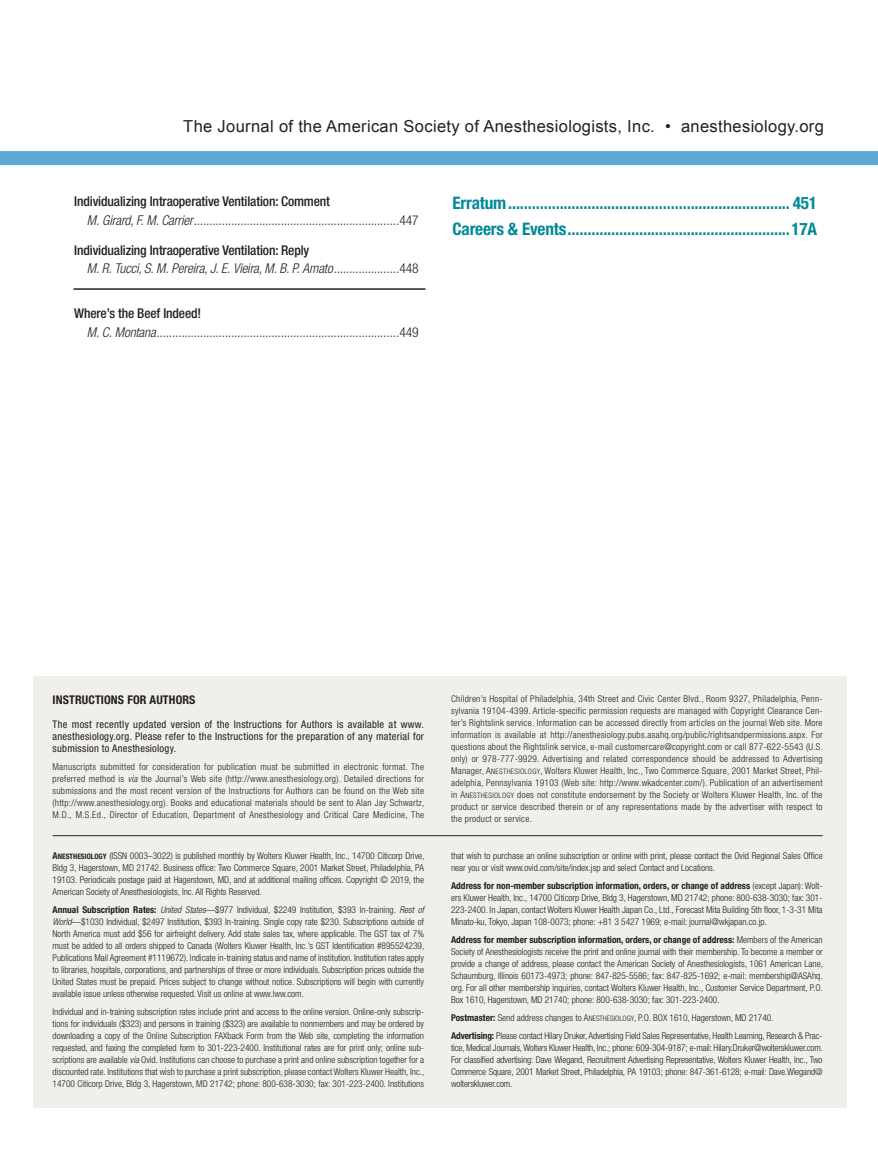
<style>
.page{position:relative;width:878px;height:1175px;background:#fff}
.page>*{position:absolute;margin:0;border:0;box-sizing:border-box;transform-origin:0 0}
.t1{font:700 condensed 17.25px/26.4px "Helvetica Neue LT Std";letter-spacing:-.01em;color:#008a97}
.t2{font:16.5px "Arial";letter-spacing:.02em;color:#231f20}
.t3{font:italic 300 condensed 13.5px/18.8px "Helvetica Neue LT Std";letter-spacing:-.01em;color:#231f20}
.t4{font:700 condensed 12px "Helvetica Neue LT Std";letter-spacing:.01em;color:#231f20}
.t5{font:condensed 10.5px/12px "Helvetica Neue LT Std";letter-spacing:.025em;color:#231f20;text-align:justify}
.t6{font:300 condensed 9.3px/12px "Helvetica Neue LT Std";color:#231f20;text-align:justify}
.s1{font-weight:500;font-style:normal}
.s2{font-style:normal}
.s3{font-style:italic}
.s4{font-family:"Helvetica Neue LT Std Bd Cn SC800";font-weight:400;font-stretch:normal}
.s5{font-family:"Helvetica Neue LT Std Bd Cn SC800";font-weight:400;font-stretch:normal;font-size:7.5px}
.s6{font-weight:700}
.s7{font-family:"Helvetica Neue LT Std Lt Cn SC800";font-weight:400;font-stretch:normal}
.s8{font-family:"Helvetica Neue LT Std Lt Cn SC800";font-weight:400;font-stretch:normal;font-size:7.5px}
</style>
<div class="page">
<svg style="left:0;top:151px;width:878px;height:14px;background:#5caad4"></svg>
<div style="left:33px;top:676px;width:813px;height:431px;background:#f0efeb"></div>
<hr style="left:53px;top:835px;width:769px;height:1px;background:#231f20">
<hr style="left:73px;top:288px;width:352px;height:2px;background:#231f20">
<h2 class="t2" style="left:183px;top:116px;width:642px">The Journal of the American Society of Anesthesiologists, Inc. • anesthesiology.org</h2>
<h3 class="t3" style="left:87px;top:192px;width:333px;text-indent:-13px"><span class="s1">Individualizing Intraoperative Ventilation: Comment<br></span>M. Girard, F. M. Carrier..................................................................<span class="s2">447</span></h3>
<h3 class="t3" style="left:87px;top:241px;width:333px;text-indent:-13px"><span class="s1">Individualizing Intraoperative Ventilation: Reply<br></span>M. R. Tucci, S. M. Pereira, J. E. Vieira, M. B. P. Amato.....................<span class="s2">448</span></h3>
<h3 class="t3" style="left:87px;top:304px;width:333px;text-indent:-13px"><span class="s1">Where’s the Beef Indeed!<br></span>M. C. Montana..............................................................................<span class="s2">449</span></h3>
<h1 class="t1" style="left:452px;top:189px;width:366px">Erratum....................................................................... 451<br>Careers &amp; Events........................................................17A</h1>
<p class="t4" style="left:53px;top:692px;width:144px">INSTRUCTIONS FOR AUTHORS</p>
<p class="t5" style="left:53px;top:718px;width:373px">The most recently updated version of the Instructions for Authors is available at www. anesthesiology.org. Please refer to the Instructions for the preparation of any material for submission to Anesthesiology.</p>
<p class="t6" style="left:53px;top:761px;width:373px">Manuscripts submitted for consideration for publication must be submitted in electronic format. The preferred method is <span class="s3">via</span> the Journal’s Web site (http://www.anesthesiology.org). Detailed directions for submissions and the most recent version of the Instructions for Authors can be found on the Web site (http://www.anesthesiology.org). Books and educational materials should be sent to Alan Jay Schwartz, M.D., M.S.Ed., Director of Education, Department of Anesthesiology and Critical Care Medicine, The</p>
<p class="t6" style="left:53px;top:849px;width:373px"><span class="s4">A</span><span class="s5">NESTHESIOLOGY</span> (ISSN 0003–3022) is published monthly by Wolters Kluwer Health, Inc., 14700 Citicorp Drive, Bldg 3, Hagerstown, MD 21742. Business office: Two Commerce Square, 2001 Market Street, Philadelphia, PA 19103. Periodicals postage paid at Hagerstown, MD, and at additional mailing offices. Copyright © 2019, the American Society of Anesthesiologists, Inc. All Rights Reserved.</p>
<p class="t6" style="left:53px;top:903px;width:373px"><span class="s6">Annual Subscription Rates:</span> <span class="s3">United States</span>—$977 Individual, $2249 Institution, $393 In-training. <span class="s3">Rest of World</span>—$1030 Individual, $2497 Institution, $393 In-training. Single copy rate $230. Subscriptions outside of North America must add $56 for airfreight delivery. Add state sales tax, where applicable. The GST tax of 7% must be added to all orders shipped to Canada (Wolters Kluwer Health, Inc.’s GST Identification #895524239, Publications Mail Agreement #1119672). Indicate in-training status and name of institution. Institution rates apply to libraries, hospitals, corporations, and partnerships of three or more individuals. Subscription prices outside the United States must be prepaid. Prices subject to change without notice. Subscriptions will begin with currently available issue unless otherwise requested. Visit us online at www.lww.com.</p>
<p class="t6" style="left:53px;top:1005px;width:373px">Individual and in-training subscription rates include print and access to the online version. Online-only subscrip&shy;tions for individuals ($323) and persons in training ($323) are available to nonmembers and may be ordered by downloading a copy of the Online Subscription FAXback Form from the Web site, completing the information requested, and faxing the completed form to 301-223-2400. Institutional rates are for print only; online sub&shy;scriptions are available <span class="s3">via</span> Ovid. Institutions can choose to purchase a print and online subscription together for a discounted rate. Institutions that wish to purchase a print subscription, please contact Wolters Kluwer Health, Inc., 14700 Citicorp Drive, Bldg 3, Hagerstown, MD 21742; phone: 800-638-3030; fax: 301-223-2400. Institutions</p>
<p class="t6" style="left:451px;top:693px;width:373px">Children’s Hospital of Philadelphia, 34th Street and Civic Center Blvd., Room 9327, Philadelphia, Penn&shy;sylvania 19104-4399. Article-specific permission requests are managed with Copyright Clearance Cen&shy;ter’s Rightslink service. Information can be accessed directly from articles on the journal Web site. More information is available at http://anesthesiology.pubs.asahq.org/public/rightsandpermissions.aspx. For questions about the Rightslink service, e-mail customercare@copyright.com or call 877-622-5543 (U.S. only) or 978-777-9929. Advertising and related correspondence should be addressed to Advertising Manager, <span class="s7">A</span><span class="s8">NESTHESIOLOGY</span>, Wolters Kluwer Health, Inc., Two Commerce Square, 2001 Market Street, Phil&shy;adelphia, Pennsylvania 19103 (Web site: http://www.wkadcenter.com/). Publication of an advertisement in <span class="s7">A</span><span class="s8">NESTHESIOLOGY</span> does not constitute endorsement by the Society or Wolters Kluwer Health, Inc. of the product or service described therein or of any representations made by the advertiser with respect to the product or service.</p>
<p class="t6" style="left:451px;top:849px;width:373px">that wish to purchase an online subscription or online with print, please contact the Ovid Regional Sales Office near you or visit www.ovid.com/site/index.jsp and select Contact and Locations.</p>
<p class="t6" style="left:451px;top:879px;width:373px"><span class="s6">Address for non-member subscription information, orders, or change of address</span> (except Japan): Wolt&shy;ers Kluwer Health, Inc., 14700 Citicorp Drive, Bldg 3, Hagerstown, MD 21742; phone: 800-638-3030; fax: 301- 223-2400. In Japan, contact Wolters Kluwer Health Japan Co., Ltd., Forecast Mita Building 5th floor, 1-3-31 Mita Minato-ku, Tokyo, Japan 108-0073; phone: +81 3 5427 1969; e-mail: journal@wkjapan.co.jp.</p>
<p class="t6" style="left:451px;top:933px;width:373px"><span class="s6">Address for member subscription information, orders, or change of address:</span> Members of the American Society of Anesthesiologists receive the print and online journal with their membership. To become a member or provide a change of address, please contact the American Society of Anesthesiologists, 1061 American Lane, Schaumburg, Illinois 60173-4973; phone: 847-825-5586; fax: 847-825-1692; e-mail: membership@ASAhq. org. For all other membership inquiries, contact Wolters Kluwer Health, Inc., Customer Service Department, P.O.<br>Box 1610, Hagerstown, MD 21740; phone: 800-638-3030; fax: 301-223-2400.</p>
<p class="t6" style="left:451px;top:1008px;width:373px;line-height:18px"><span class="s6">Postmaster:</span> Send address changes to <span class="s7">A</span><span class="s8">NESTHESIOLOGY</span>, P.O. BOX 1610, Hagerstown, MD 21740.<br><span class="s6">Advertising:</span> Please contact Hilary Druker, Advertising Field Sales Representative, Health Learning, Research &amp; Prac-</p>
<p class="t6" style="left:451px;top:1041px;width:373px">tice, Medical Journals, Wolters Kluwer Health, Inc.; phone: 609-304-9187; e-mail: Hilary.Druker@wolterskluwer.com.<br>For classified advertising: Dave Wiegand, Recruitment Advertising Representative, Wolters Kluwer Health, Inc., Two Commerce Square, 2001 Market Street, Philadelphia, PA 19103; phone: 847-361-6128; e-mail: Dave.Wiegand@ wolterskluwer.com.</p>
</div>
